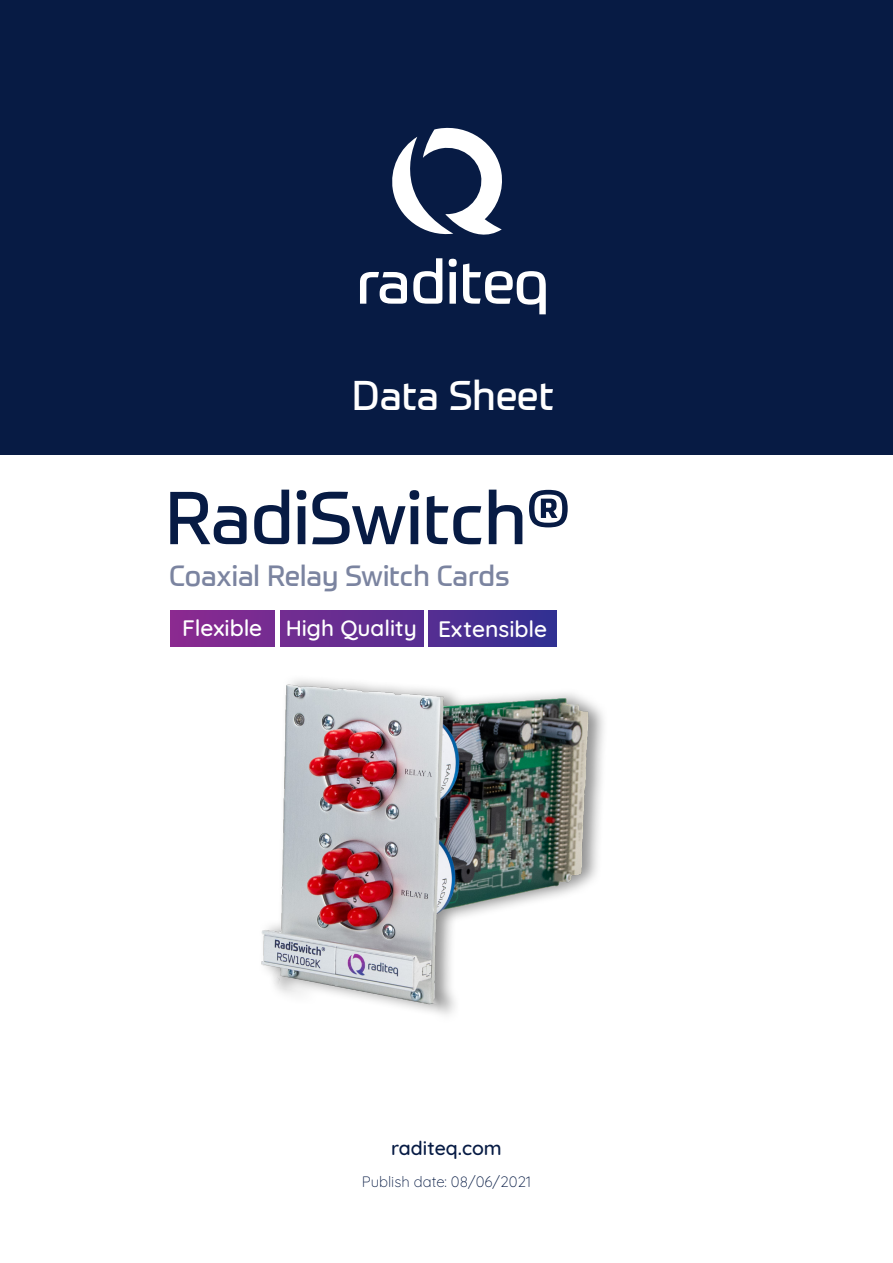
<style>
.page{position:relative;width:893px;height:1263px;background:#fff}
.page>*{position:absolute;margin:0;border:0;box-sizing:border-box;transform-origin:0 0}
.Voorblad__Titel{font:73.5px "Prometo";color:#071b44}
.t1{font:40.5px "Prometo";color:#fff}
.Binnen__Titel{font:28.5px "Prometo";color:#7b84a0}
.Voorblad__in_Gradien{font:500 22.8px "Quicksand";color:#fff}
.t2{font:500 22.5px "Quicksand";color:#fff}
.t3{font:500 19.5px "Quicksand";color:#071b44}
.t4{font:15px "Quicksand";color:#071b44}
</style>
<div class="page">
<div style="left:0;top:0;width:893px;height:455px;background:#071b44"></div>
<svg style="left:392px;top:127px;width:110px;height:108px"></svg>
<svg style="left:360px;top:272px;width:47px;height:32px"></svg>
<svg style="left:413px;top:258px;width:29px;height:46px"></svg>
<svg style="left:449px;top:259px;width:8px;height:45px"></svg>
<svg style="left:463px;top:263px;width:83px;height:51px"></svg>
<div style="left:170px;top:610px;width:104px;height:36px;background:#802a91"></div>
<div style="left:280px;top:610px;width:143px;height:36px;background:linear-gradient(to right,#732d91,#572e91)"></div>
<div style="left:429px;top:610px;width:127px;height:36px;background:linear-gradient(to right,#562f92,#303092)"></div>
<img style="left:261px;top:679px;width:343px;height:336px">
<h2 class="t1" style="left:352px;top:371px;width:203px">Data Sheet</h2>
<p class="Voorblad__Titel" style="left:165px;top:473px;width:406px">RadiSwitch®</p>
<p class="Binnen__Titel" style="left:169px;top:558px;width:342px">Coaxial Relay Switch Cards</p>
<p class="Voorblad__in_Gradien" style="left:182px;top:610px;width:82px">Flexible</p>
<p class="t2" style="left:286px;top:610px;width:133px">High Quality</p>
<p class="Voorblad__in_Gradien" style="left:438px;top:610px;width:110px">Extensible</p>
<p class="t3" style="left:391px;top:1132px;width:112px">raditeq.com</p>
<p class="t4" style="left:362px;top:1169px;width:171px">Publish date: 08/06/2021</p>
</div>
